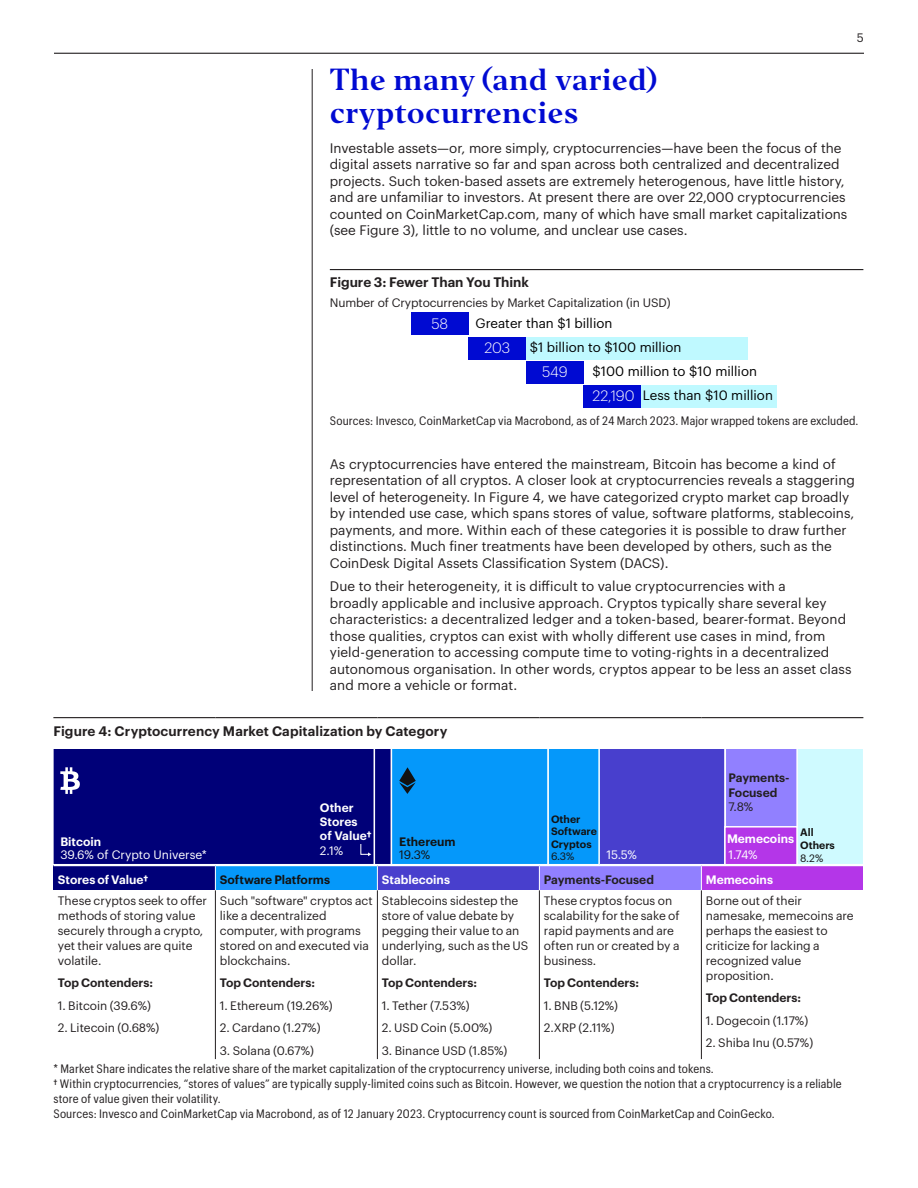
<style>
.page{position:relative;width:918px;height:1188px;background:#fff}
.page>*{position:absolute;margin:0;border:0;box-sizing:border-box;transform-origin:0 0}
.INV_US_-_Body_9_11pt{font:28.5px/33px "Invesco Editor";letter-spacing:.01em;color:#000ad2}
.t1{font:300 14.7px "Graphik";letter-spacing:-.005em;color:#fff}
.INV_US_-_Body_9_11pt-2{font:13.5px/16.5px "Graphik";color:#231f20}
.INV_US_-_Chart_heade{font:600 13.5px "Graphik";letter-spacing:.005em;color:#231f20}
.t2{font:13.35px "Graphik";color:#000}
._21_Body1{font:12px/15px "Graphik";color:#231f20}
.INV_US_-_Footnote_Di{font:12px/15px "Graphik Compact";letter-spacing:.01em;color:#231f20}
._21_Body1-2{font:600 12px/14.4px "Graphik";color:#231f20}
._21_Body1-3{font:600 12px/14.4px "Graphik";color:#fff}
.INV_US_-_Chart_secon{font:12px "Graphik";letter-spacing:-.01em;color:#231f20}
.t3{font:12px "Graphik";color:#fff}
._21_Body1-4{font:600 12px/13.4px "Graphik";color:#121212}
.INV_US_-_Folio_8_10p{font:12px "Graphik";color:#231f20}
.t4{font:600 10.5px/12.6px "Graphik";color:#121212}
.t5{font:10.5px "Graphik";color:#121212}
.s1{font-weight:300;font-size:14.7px;color:#fff}
.s2{font-weight:400}
</style>
<div class="page">
<hr style="left:54px;top:53px;width:810px;height:1px;background:#231f20">
<hr style="left:312px;top:69px;width:1px;height:1065px;background:#231f20">
<div style="left:299px;top:691px;width:23px;height:443px;background:#fff"></div>
<hr style="left:330px;top:269px;width:533px;height:1px;background:#231f20">
<div style="left:526px;top:337px;width:221px;height:22px;background:#bff9ff"></div>
<div style="left:641px;top:385px;width:135px;height:22px;background:#bff9ff"></div>
<div style="left:411px;top:313px;width:58px;height:22px;background:#000ad2"></div>
<div style="left:469px;top:337px;width:57px;height:22px;background:#000ad2"></div>
<div style="left:526px;top:361px;width:58px;height:22px;background:#000ad2"></div>
<div style="left:584px;top:385px;width:57px;height:22px;background:#000ad2"></div>
<hr style="left:53px;top:717px;width:162px;height:1px;background:#231f20">
<hr style="left:215px;top:717px;width:162px;height:1px;background:#231f20">
<hr style="left:377px;top:717px;width:162px;height:1px;background:#231f20">
<hr style="left:539px;top:717px;width:162px;height:1px;background:#231f20">
<hr style="left:701px;top:717px;width:162px;height:1px;background:#231f20">
<hr style="left:215px;top:890px;width:1px;height:169px;background:#231f20">
<hr style="left:377px;top:890px;width:1px;height:169px;background:#231f20">
<hr style="left:539px;top:890px;width:1px;height:169px;background:#231f20">
<hr style="left:701px;top:890px;width:1px;height:169px;background:#231f20">
<svg style="left:54px;top:750px;width:809px;height:140px;background:#3753c2"></svg>
<p class="INV_US_-_Body_9_11pt" style="left:330px;top:63px;width:329px">The many (and varied) cryptocurrencies</p>
<p class="INV_US_-_Body_9_11pt-2" style="left:330px;top:139px;width:519px">Investable assets—or, more simply, cryptocurrencies—have been the focus of the digital assets narrative so far and span across both centralized and decentralized projects. Such token-based assets are extremely heterogenous, have little history, and are unfamiliar to investors. At present there are over 22,000 cryptocurrencies counted on CoinMarketCap.com, many of which have small market capitalizations (see Figure 3), little to no volume, and unclear use cases.</p>
<p class="INV_US_-_Chart_heade" style="left:330px;top:271px;width:201px">Figure 3: Fewer Than You Think</p>
<p class="INV_US_-_Chart_secon" style="left:330px;top:293px;width:342px">Number of Cryptocurrencies by Market Capitalization (in USD)</p>
<p class="t1" style="left:431px;top:313px;width:18px">58</p>
<p class="t2" style="left:476px;top:313px;width:138px">Greater than $1 billion</p>
<p class="t2" style="left:530px;top:337px;width:153px">$1 billion to $100 million</p>
<p class="t2" style="left:593px;top:361px;width:166px">$100 million to $10 million</p>
<p class="t1" style="left:484px;top:337px;width:27px">203</p>
<p class="t1" style="left:542px;top:361px;width:27px">549</p>
<p class="INV_US_-_Folio_8_10p" style="left:857px;top:29px;width:9px">5</p>
<p class="t2" style="left:593px;top:385px;width:182px"><span class="s1">22,190</span> Less than $10 million</p>
<p class="INV_US_-_Footnote_Di" style="left:330px;top:413px;width:530px">Sources: Invesco, CoinMarketCap via Macrobond, as of 24 March 2023. Major wrapped tokens are excluded.</p>
<p class="INV_US_-_Body_9_11pt-2" style="left:330px;top:455px;width:527px">As cryptocurrencies have entered the mainstream, Bitcoin has become a kind of representation of all cryptos. A closer look at cryptocurrencies reveals a staggering level of heterogeneity. In Figure 4, we have categorized crypto market cap broadly by intended use case, which spans stores of value, software platforms, stablecoins, payments, and more. Within each of these categories it is possible to draw further distinctions. Much finer treatments have been developed by others, such as the CoinDesk Digital Assets Classification System (DACS).</p>
<p class="INV_US_-_Body_9_11pt-2" style="left:330px;top:577px;width:523px">Due to their heterogeneity, it is difficult to value cryptocurrencies with a<br>broadly applicable and inclusive approach. Cryptos typically share several key characteristics: a decentralized ledger and a token-based, bearer-format. Beyond those qualities, cryptos can exist with wholly different use cases in mind, from yield-generation to accessing compute time to voting-rights in a decentralized autonomous organisation. In other words, cryptos appear to be less an asset class and more a vehicle or format.</p>
<p class="INV_US_-_Chart_heade" style="left:53px;top:721px;width:396px">Figure 4: Cryptocurrency Market Capitalization by Category</p>
<p class="_21_Body1-2" style="left:729px;top:770px;width:63px">Payments-<br>Focused<br><span class="s2">7.8%</span></p>
<p class="_21_Body1-3" style="left:320px;top:799px;width:53px">Other<br>Stores of Value†<br><span class="s2">2.1%</span></p>
<p class="t4" style="left:551px;top:811px;width:47px">Other<br>Software<br>Cryptos</p>
<p class="_21_Body1-4" style="left:399px;top:834px;width:58px">Ethereum<br><span class="s2">19.3%</span></p>
<p class="t4" style="left:800px;top:825px;width:36px">All<br>Others<br><span class="s2">8.2%</span></p>
<p class="_21_Body1-3" style="left:727px;top:830px;width:69px">Memecoins</p>
<p class="_21_Body1-3" style="left:60px;top:834px;width:42px">Bitcoin</p>
<p class="t3" style="left:60px;top:846px;width:148px">39.6% of Crypto Universe*</p>
<p class="t5" style="left:551px;top:849px;width:25px">6.3%</p>
<p class="t3" style="left:606px;top:846px;width:32px">15.5%</p>
<p class="t3" style="left:729px;top:846px;width:31px">1.74%</p>
<p class="_21_Body1-3" style="left:58px;top:871px;width:92px">Stores of Value†</p>
<p class="_21_Body1-4" style="left:220px;top:871px;width:112px">Software Platforms</p>
<p class="_21_Body1-3" style="left:382px;top:871px;width:70px">Stablecoins</p>
<p class="_21_Body1-2" style="left:544px;top:871px;width:112px">Payments-Focused</p>
<p class="_21_Body1-3" style="left:706px;top:871px;width:69px">Memecoins</p>
<p class="_21_Body1" style="left:58px;top:892px;width:151px">These cryptos seek to offer methods of storing value securely through a crypto, yet their values are quite volatile.</p>
<p class="_21_Body1-2" style="left:58px;top:974px;width:97px">Top Contenders:</p>
<p class="_21_Body1" style="left:58px;top:997px;width:95px">1. Bitcoin (39.6%)</p>
<p class="_21_Body1" style="left:58px;top:1019px;width:103px">2. Litecoin (0.68%)</p>
<p class="_21_Body1" style="left:706px;top:892px;width:149px">Borne out of their namesake, memecoins are perhaps the easiest to criticize for lacking a recognized value proposition.</p>
<p class="_21_Body1-2" style="left:706px;top:989px;width:97px">Top Contenders:</p>
<p class="_21_Body1" style="left:706px;top:1012px;width:104px">1. Dogecoin (1.17%)</p>
<p class="_21_Body1" style="left:706px;top:1034px;width:109px">2. Shiba Inu (0.57%)</p>
<p class="INV_US_-_Footnote_Di" style="left:53px;top:1061px;width:790px">* Market Share indicates the relative share of the market capitalization of the cryptocurrency universe, including both coins and tokens.<br>† Within cryptocurrencies, “stores of values” are typically supply-limited coins such as Bitcoin. However, we question the notion that a cryptocurrency is a reliable store of value given their volatility.<br>Sources: Invesco and CoinMarketCap via Macrobond, as of 12 January 2023. Cryptocurrency count is sourced from CoinMarketCap and CoinGecko.</p>
<p class="_21_Body1" style="left:220px;top:892px;width:154px">Such "software" cryptos act like a decentralized computer, with programs stored on and executed via blockchains.</p>
<p class="_21_Body1-2" style="left:220px;top:974px;width:97px">Top Contenders:</p>
<p class="_21_Body1" style="left:220px;top:997px;width:114px">1. Ethereum (19.26%)</p>
<p class="_21_Body1" style="left:220px;top:1019px;width:102px">2. Cardano (1.27%)</p>
<p class="_21_Body1" style="left:220px;top:1042px;width:96px">3. Solana (0.67%)</p>
<p class="_21_Body1" style="left:544px;top:892px;width:137px">These cryptos focus on scalability for the sake of rapid payments and are often run or created by a business.</p>
<p class="_21_Body1-2" style="left:544px;top:974px;width:97px">Top Contenders:</p>
<p class="_21_Body1" style="left:544px;top:997px;width:76px">1. BNB (5.12%)</p>
<p class="_21_Body1" style="left:544px;top:1019px;width:72px">2.XRP (2.11%)</p>
<p class="_21_Body1" style="left:382px;top:892px;width:148px">Stablecoins sidestep the store of value debate by pegging their value to an underlying, such as the US dollar.</p>
<p class="_21_Body1-2" style="left:382px;top:974px;width:97px">Top Contenders:</p>
<p class="_21_Body1" style="left:382px;top:997px;width:89px">1. Tether (7.53%)</p>
<p class="_21_Body1" style="left:382px;top:1019px;width:112px">2. USD Coin (5.00%)</p>
<p class="_21_Body1" style="left:382px;top:1042px;width:127px">3. Binance USD (1.85%)</p>
</div>
